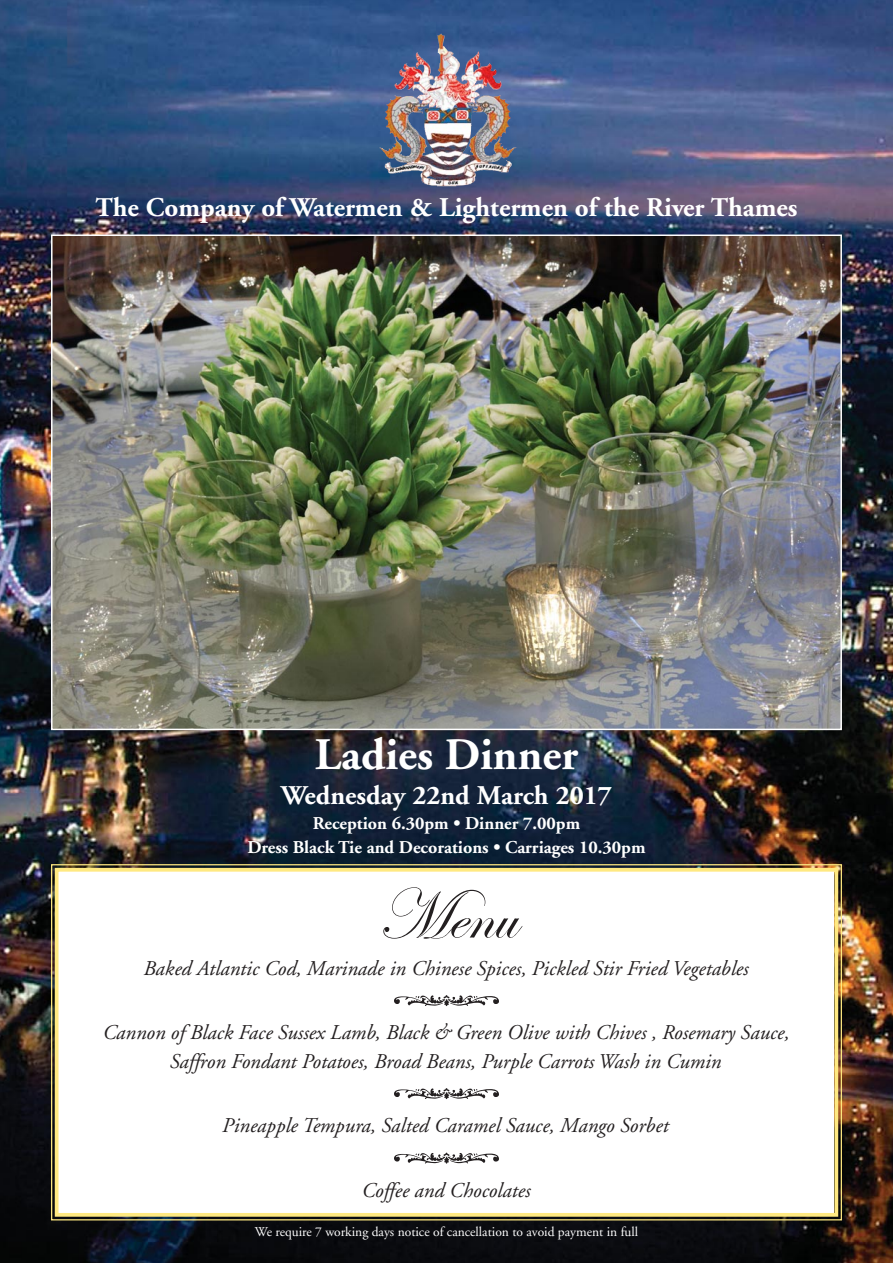
<style>
.page{position:relative;width:893px;height:1263px;background:#fff}
.page>*{position:absolute;margin:0;border:0;box-sizing:border-box;transform-origin:0 0}
.t1{font:72px "Edwardian Script ITC";color:#231f20}
.t2{font:700 45px "Adobe Garamond";color:#fff}
.t3{font:700 27px "Adobe Garamond";color:#fff}
.t4{font:italic 21px "Adobe Garamond";color:#231f20}
.t5{font:700 18px/23.7px "Adobe Garamond";color:#fff;text-align:center}
.t6{font:13.5px "Adobe Garamond";color:#fff}
</style>
<div class="page">
<img style="left:0;top:0;width:893px;height:1263px">
<img style="left:379px;top:52px;width:52px;height:99px">
<div style="left:59px;top:872px;width:775px;height:341px;background:#fff"></div>
<div style="left:55px;top:868px;width:783px;height:349px;border:4px solid #ffe981"></div>
<img style="left:54px;top:237px;width:785px;height:490px">
<p class="t3" style="left:95px;top:196px;width:704px">The Company of Watermen &amp; Lightermen of the River Thames</p>
<h2 class="t2" style="left:315px;top:736px;width:265px">Ladies Dinner</h2>
<p class="t3" style="left:281px;top:784px;width:332px">Wednesday 22nd March 2017</p>
<p class="t5" style="left:247px;top:813px;width:400px">Reception 6.30pm • Dinner 7.00pm<br>Dress Black Tie and Decorations • Carriages 10.30pm</p>
<h1 class="t1" style="left:377px;top:870px;width:140px">`xÇâ</h1>
<p class="t4" style="left:144px;top:960px;width:607px">Baked Atlantic Cod, Marinade in Chinese Spices, Pickled Stir Fried Vegetables</p>
<p class="t4" style="left:103px;top:1024px;width:688px">Cannon of Black Face Sussex Lamb, Black &amp; Green Olive with Chives , Rosemary Sauce,</p>
<p class="t4" style="left:170px;top:1053px;width:553px">Saffron Fondant Potatoes, Broad Beans, Purple Carrots Wash in Cumin</p>
<p class="t4" style="left:222px;top:1117px;width:448px">Pineapple Tempura, Salted Caramel Sauce, Mango Sorbet</p>
<p class="t4" style="left:362px;top:1182px;width:170px">Coffee and Chocolates</p>
<p class="t6" style="left:255px;top:1226px;width:385px">We require 7 working days notice of cancellation to avoid payment in full</p>
</div>
